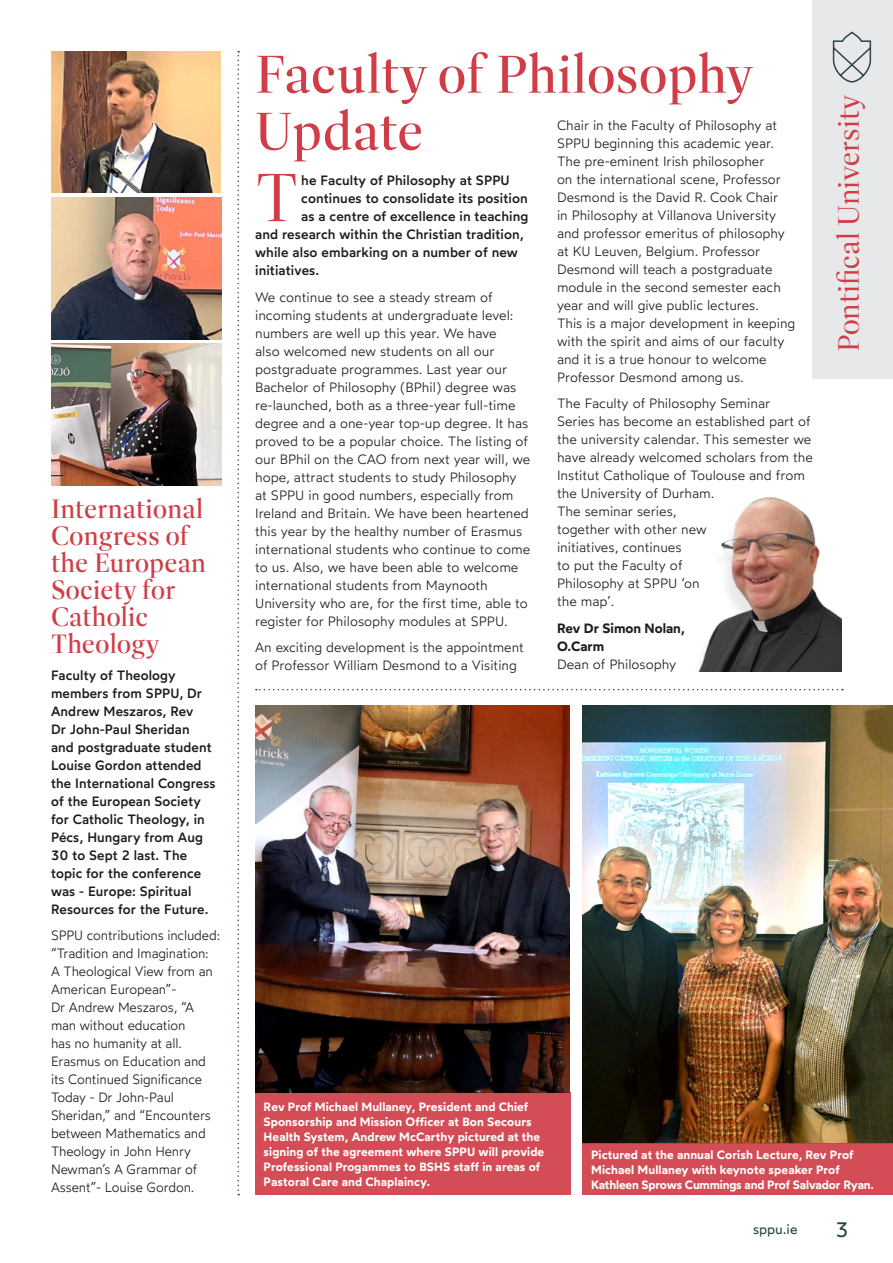
<style>
.page{position:relative;width:893px;height:1263px;background:#fff}
.page>*{position:absolute;margin:0;border:0;box-sizing:border-box;transform-origin:0 0}
.First_Para{font:300 69.3px "Dashiell Fine";color:#d03d47;scale:1.06 1}
.Title_-_Medium{font:500 54px/57px "Dashiell Fine";letter-spacing:.01em;color:#d03d47}
.Title_-_Medium-2{font:30px "Dashiell Fine";color:#d03d47}
.Title_-_News_in_Brief{font:500 27px/27px "Dashiell Fine";letter-spacing:.01em;color:#d03d47}
.t1{font:21px "Wotfard";color:#2a4448}
.t2{font:300 13.5px/18px "Wotfard";color:#1d1d1b}
.First_Para_-_NiB{font:500 13.5px/18px "Wotfard";letter-spacing:.01em;color:#1d1d1b}
.First_Para-2{font:500 13.5px "Wotfard";letter-spacing:.01em;color:#1d1d1b}
.t3{font:600 13.5px/18px "Wotfard";color:#1d1d1b}
.t4{font:13.5px "Wotfard";color:#2a4448}
.t5{font:600 12px/15px "Wotfard";letter-spacing:.01em;color:#fff}
.s1{font-weight:300}
</style>
<div class="page">
<img style="left:583px;top:706px;width:310px;height:437px">
<img style="left:52px;top:197px;width:169px;height:142px">
<img style="left:52px;top:344px;width:169px;height:141px">
<img style="left:51px;top:51px;width:169px;height:142px">
<img style="left:698px;top:497px;width:143px;height:175px">
<svg style="left:237px;top:51px;width:2px;height:1144px"></svg>
<svg style="left:256px;top:689px;width:587px;height:1px"></svg>
<div style="left:583px;top:1143px;width:310px;height:51px;background:#d34c56"></div>
<div style="left:255px;top:1093px;width:316px;height:102px;background:#d34c56"></div>
<img style="left:255px;top:706px;width:315px;height:387px">
<div style="left:812px;top:0;width:81px;height:378px;background:#e5e6e8"></div>
<svg style="left:832px;top:31px;width:40px;height:52px"></svg>
<p class="Title_-_News_in_Brief" style="left:51px;top:496px;width:157px">International<br>Congress of the European<br>Society for<br>Catholic<br>Theology</p>
<p class="First_Para_-_NiB" style="left:51px;top:666px;width:166px">Faculty of Theology members from SPPU, Dr<br>Andrew Meszaros, Rev<br>Dr John-Paul Sheridan and postgraduate student<br>Louise Gordon attended the International Congress of the European Society for Catholic Theology, in<br>Pécs, Hungary from Aug<br>30 to Sept 2 last. The topic for the conference was - Europe: Spiritual<br>Resources for the Future.</p>
<p class="t2" style="left:51px;top:926px;width:171px">SPPU contributions included: “Tradition and Imagination:<br>A Theological View from an<br>American European”-<br>Dr Andrew Meszaros, “A man without education<br>has no humanity at all.<br>Erasmus on Education and its Continued Significance<br>Today - Dr John-Paul<br>Sheridan,” and “Encounters between Mathematics and<br>Theology in John Henry<br>Newman’s A Grammar of<br>Assent”- Louise Gordon.</p>
<p class="Title_-_Medium" style="left:255px;top:47px;width:499px">Faculty of Philosophy<br>Update</p>
<p class="First_Para" style="left:255px;top:158px;width:43px">T</p>
<p class="First_Para-2" style="left:301px;top:172px;width:210px">he Faculty of Philosophy at SPPU</p>
<p class="t2" style="left:557px;top:116px;width:240px">Chair in the Faculty of Philosophy at SPPU beginning this academic year.<br>The pre-eminent Irish philosopher<br>on the international scene, Professor Desmond is the David R. Cook Chair<br>in Philosophy at Villanova University and professor emeritus of philosophy at KU Leuven, Belgium. Professor Desmond will teach a postgraduate module in the second semester each year and will give public lectures.<br>This is a major development in keeping with the spirit and aims of our faculty and it is a true honour to welcome Professor Desmond among us.</p>
<p class="t2" style="left:557px;top:394px;width:257px">The Faculty of Philosophy Seminar<br>Series has become an established part of the university calendar. This semester we have already welcomed scholars from the<br>Institut Catholique of Toulouse and from the University of Durham.<br>The seminar series,<br>together with other new<br>initiatives, continues<br>to put the Faculty of<br>Philosophy at SPPU ‘on<br>the map’.</p>
<p class="t3" style="left:557px;top:619px;width:129px">Rev Dr Simon Nolan,<br>O.Carm<br><span class="s1">Dean of Philosophy</span></p>
<p class="First_Para-2" style="left:301px;top:190px;width:228px">continues to consolidate its position</p>
<p class="First_Para-2" style="left:301px;top:208px;width:228px">as a centre of excellence in teaching</p>
<p class="First_Para-2" style="left:255px;top:226px;width:270px">and research within the Christian tradition,</p>
<p class="First_Para-2" style="left:255px;top:244px;width:264px">while also embarking on a number of new</p>
<p class="First_Para-2" style="left:255px;top:262px;width:66px">initiatives.</p>
<p class="t2" style="left:255px;top:288px;width:277px">We continue to see a steady stream of incoming students at undergraduate level: numbers are well up this year. We have<br>also welcomed new students on all our postgraduate programmes. Last year our Bachelor of Philosophy (BPhil) degree was re-launched, both as a three-year full-time degree and a one-year top-up degree. It has proved to be a popular choice. The listing of our BPhil on the CAO from next year will, we hope, attract students to study Philosophy at SPPU in good numbers, especially from Ireland and Britain. We have been heartened this year by the healthy number of Erasmus international students who continue to come to us. Also, we have been able to welcome international students from Maynooth University who are, for the first time, able to register for Philosophy modules at SPPU.</p>
<p class="t2" style="left:255px;top:638px;width:270px">An exciting development is the appointment of Professor William Desmond to a Visiting</p>
<p class="Title_-_Medium-2" style="left:831px;top:352px;width:259px;rotate:-90deg">Pontifical University</p>
<p class="t5" style="left:264px;top:1099px;width:282px">Rev Prof Michael Mullaney, President and Chief Sponsorship and Mission Officer at Bon Secours Health System, Andrew McCarthy pictured at the signing of the agreement where SPPU will provide Professional Progammes to BSHS staff in areas of Pastoral Care and Chaplaincy.</p>
<p class="t5" style="left:591px;top:1146px;width:284px">Pictured at the annual Corish Lecture, Rev Prof<br>Michael Mullaney with keynote speaker Prof<br>Kathleen Sprows Cummings and Prof Salvador Ryan.</p>
<p class="t4" style="left:753px;top:1220px;width:46px">sppu.ie</p>
<p class="t1" style="left:835px;top:1216px;width:14px">3</p>
</div>
